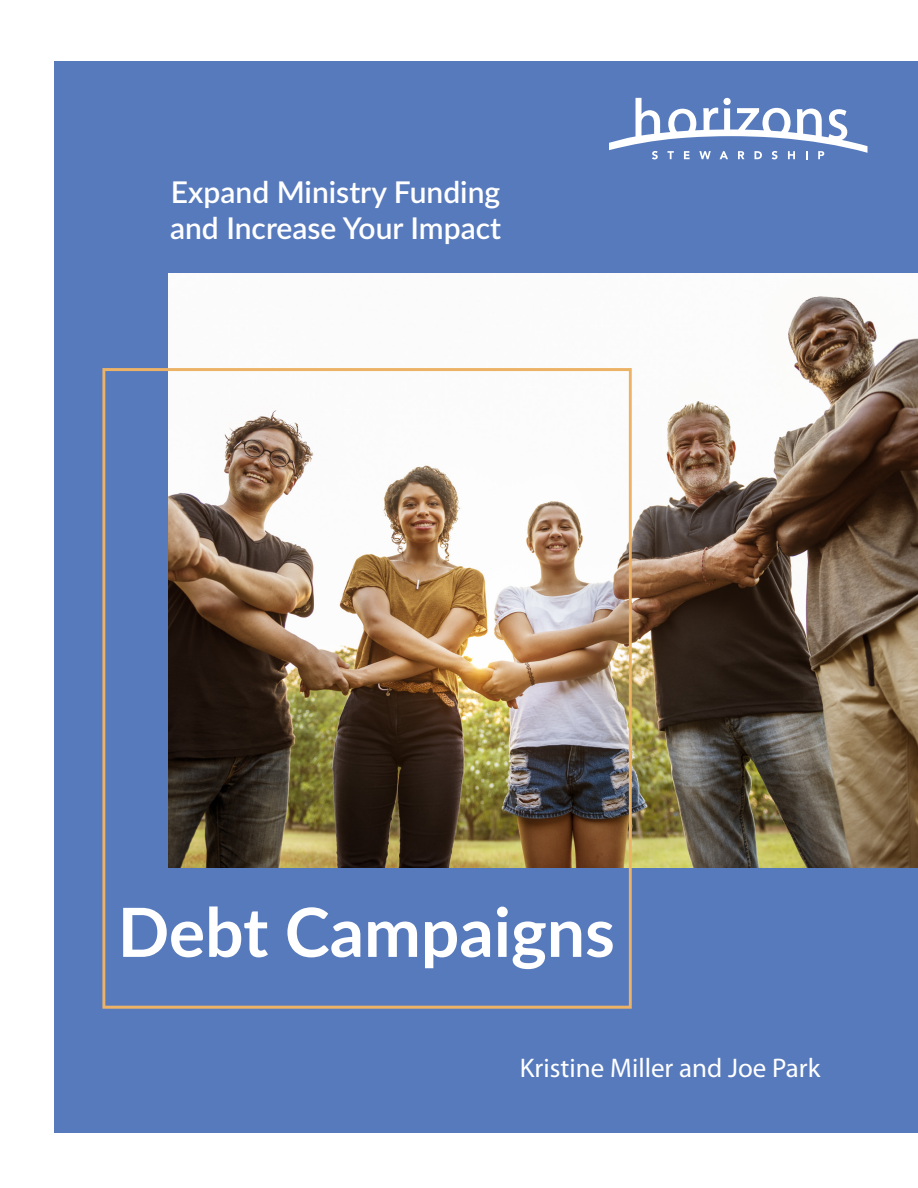
<style>
.page{position:relative;width:918px;height:1188px;background:#fff}
.page>*{position:absolute;margin:0;border:0;box-sizing:border-box;transform-origin:0 0}
.t1{font:700 67.8px "Lato";color:#fff}
.t2{font:600 30px/36px "Lato";color:#fff}
.t3{font:27px "Myriad Pro";color:#fff}
</style>
<div class="page">
<div style="left:54px;top:61px;width:864px;height:1072px;background:#577abd"></div>
<svg style="left:609px;top:98px;width:259px;height:61px"></svg>
<img style="left:169px;top:274px;width:749px;height:593px">
<img style="left:102px;top:368px;width:530px;height:641px">
<p class="t2" style="left:170px;top:173px;width:333px">Expand Ministry Funding and Increase Your Impact</p>
<h1 class="t1" style="left:118px;top:882px;width:499px">Debt Campaigns</h1>
<p class="t3" style="left:520px;top:1051px;width:302px">Kristine Miller and Joe Park</p>
</div>
